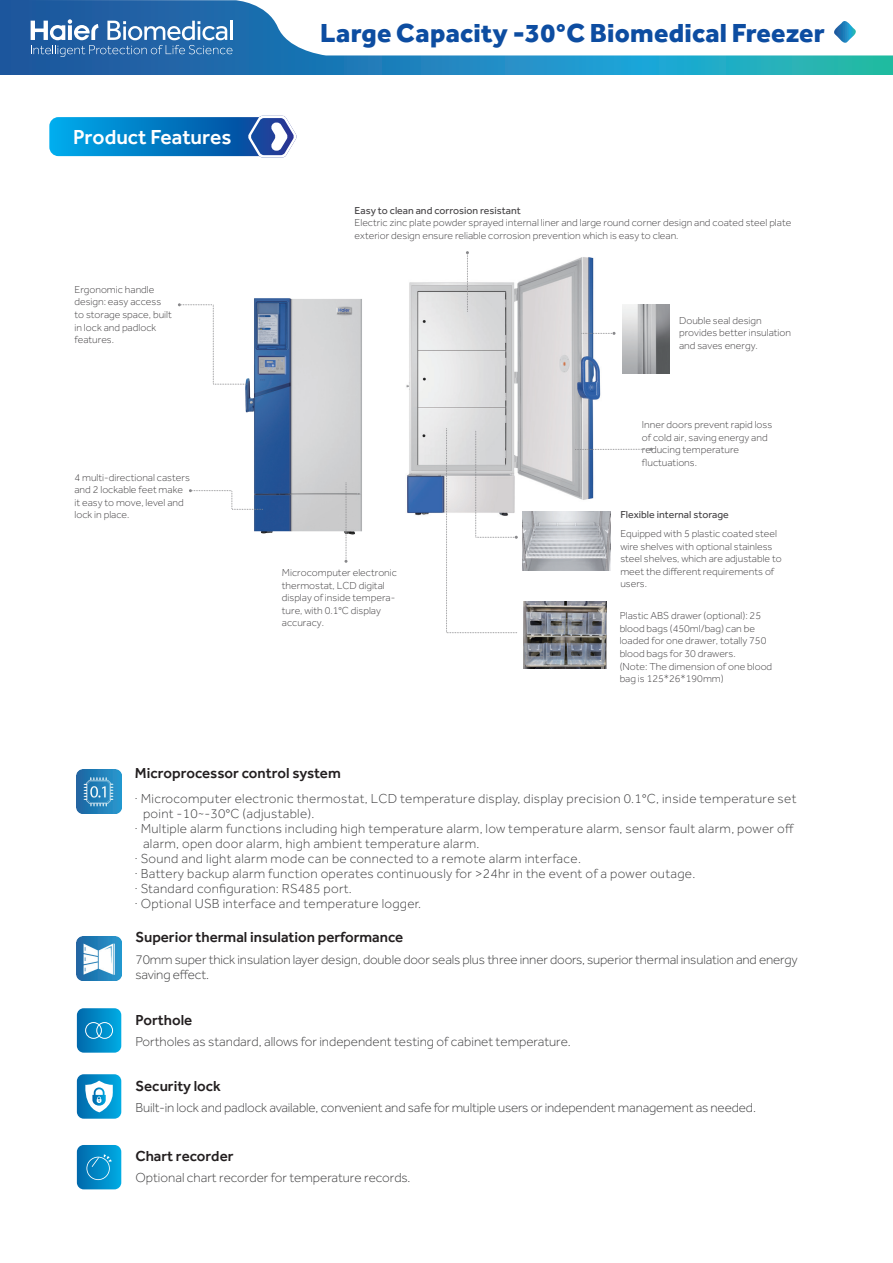
<style>
.page{position:relative;width:893px;height:1263px;background:#fff}
.page>*{position:absolute;margin:0;border:0;box-sizing:border-box;transform-origin:0 0}
.t1{font:800 27px "Effra";letter-spacing:.01em;color:#0d4da1}
.t2{font:500 21px "Effra";color:#fff}
.t3{font:500 15px "Effra";color:#231f20}
.t4{font:300 13.5px "Effra";letter-spacing:.02em;color:#3e3e3f}
.t5{font:300 13.5px/15px "Effra";letter-spacing:-.01em;color:#3e3e3f}
.t6{font:300 13.5px "Effra";color:#3e3e3f}
.t7{font:300 10.5px/12.6px "Effra";color:#444244}
.t8{font:10.5px "Effra";color:#444244}
</style>
<div class="page">
<svg style="left:0;top:0;width:893px;height:59px"></svg>
<svg style="left:831px;top:21px;width:28px;height:25px"></svg>
<svg style="left:0;top:59px;width:893px;height:16px;background:#1f88b7"></svg>
<svg style="left:31px;top:19px;width:202px;height:38px;background:#5385b9"></svg>
<hr style="left:230px;top:21px;width:3px;height:19px;background:#fff">
<img style="left:245px;top:298px;width:117px;height:237px">
<img style="left:406px;top:257px;width:202px;height:259px">
<svg style="left:178px;top:303px;width:70px;height:82px"></svg>
<svg style="left:189px;top:489px;width:74px;height:21px"></svg>
<svg style="left:581px;top:332px;width:34px;height:3px"></svg>
<svg style="left:344px;top:482px;width:3px;height:81px"></svg>
<svg style="left:466px;top:251px;width:3px;height:61px"></svg>
<svg style="left:575px;top:448px;width:78px;height:3px"></svg>
<img style="left:522px;top:512px;width:88px;height:58px">
<svg style="left:446px;top:428px;width:72px;height:205px"></svg>
<img style="left:623px;top:304px;width:46px;height:69px">
<img style="left:524px;top:602px;width:83px;height:67px">
<img style="left:77px;top:936px;width:44px;height:45px">
<img style="left:77px;top:769px;width:44px;height:45px">
<svg style="left:77px;top:1074px;width:44px;height:45px"></svg>
<svg style="left:77px;top:1145px;width:44px;height:44px;background:#0f90ca"></svg>
<svg style="left:77px;top:1008px;width:44px;height:45px;background:#0c8fc9"></svg>
<div style="left:85px;top:1022px;width:17px;height:17px;border:1px solid #fff;border-radius:50%"></div>
<div style="left:96px;top:1022px;width:17px;height:17px;border:1px solid #fff;border-radius:50%"></div>
<svg style="left:49px;top:116px;width:248px;height:41px;background:#2487c8"></svg>
<h2 class="t2" style="left:73px;top:125px;width:160px">Product Features</h2>
<p class="t7" style="left:74px;top:283px;width:99px">Ergonomic handle design: easy access to storage space, built in lock and padlock features.</p>
<p class="t7" style="left:74px;top:471px;width:117px">4 multi-directional casters and 2 lockable feet make it easy to move, level and lock in place.</p>
<h1 class="t1" style="left:320px;top:16px;width:506px">Large Capacity -30°C Biomedical Freezer</h1>
<p class="t8" style="left:355px;top:204px;width:168px">Easy to clean and corrosion resistant</p>
<p class="t7" style="left:355px;top:216px;width:438px">Electric zinc plate powder sprayed internal liner and large round corner design and coated steel plate exterior design ensure reliable corrosion prevention which is easy to clean.</p>
<p class="t7" style="left:679px;top:314px;width:113px">Double seal design provides better insulation and saves energy.</p>
<p class="t7" style="left:642px;top:418px;width:132px">Inner doors prevent rapid loss of cold air, saving energy and reducing temperature fluctuations.</p>
<p class="t7" style="left:282px;top:566px;width:117px">Microcomputer electronic thermostat, LCD digital display of inside tempera&shy;ture, with 0.1°C display accuracy.</p>
<p class="t8" style="left:620px;top:508px;width:110px">Flexible internal storage</p>
<p class="t7" style="left:620px;top:527px;width:163px">Equipped with 5 plastic coated steel wire shelves with optional stainless steel shelves, which are adjustable to meet the different requirements of users.</p>
<p class="t7" style="left:620px;top:609px;width:154px">Plastic ABS drawer (optional): 25 blood bags (450ml/bag) can be loaded for one drawer, totally 750 blood bags for 30 drawers.<br>(Note: The dimension of one blood bag is 125*26*190mm)</p>
<h3 class="t3" style="left:135px;top:764px;width:207px">Microprocessor control system</h3>
<p class="t4" style="left:135px;top:791px;width:663px">· Microcomputer electronic thermostat, LCD temperature display, display precision 0.1°C, inside temperature set</p>
<p class="t4" style="left:143px;top:806px;width:173px">point -10~-30°C (adjustable).</p>
<p class="t4" style="left:135px;top:821px;width:661px">· Multiple alarm functions including high temperature alarm, low temperature alarm, sensor fault alarm, power off</p>
<p class="t4" style="left:143px;top:836px;width:338px">alarm, open door alarm, high ambient temperature alarm.</p>
<p class="t4" style="left:135px;top:851px;width:448px">· Sound and light alarm mode can be connected to a remote alarm interface.</p>
<p class="t4" style="left:135px;top:866px;width:562px">· Battery backup alarm function operates continuously for &gt;24hr in the event of a power outage.</p>
<p class="t4" style="left:135px;top:881px;width:219px">· Standard configuration: RS485 port.</p>
<p class="t4" style="left:135px;top:896px;width:288px">· Optional USB interface and temperature logger.</p>
<h3 class="t3" style="left:135px;top:928px;width:269px">Superior thermal insulation performance</h3>
<p class="t5" style="left:135px;top:952px;width:664px">70mm super thick insulation layer design, double door seals plus three inner doors, superior thermal insulation and energy saving effect.</p>
<h3 class="t3" style="left:135px;top:1011px;width:58px">Porthole</h3>
<p class="t6" style="left:135px;top:1033px;width:437px">Portholes as standard, allows for independent testing of cabinet temperature.</p>
<h3 class="t3" style="left:135px;top:1077px;width:87px">Security lock</h3>
<p class="t5" style="left:135px;top:1100px;width:622px">Built-in lock and padlock available, convenient and safe for multiple users or independent management as needed.</p>
<h3 class="t3" style="left:135px;top:1147px;width:99px">Chart recorder</h3>
<p class="t6" style="left:135px;top:1170px;width:276px">Optional chart recorder for temperature records.</p>
</div>
